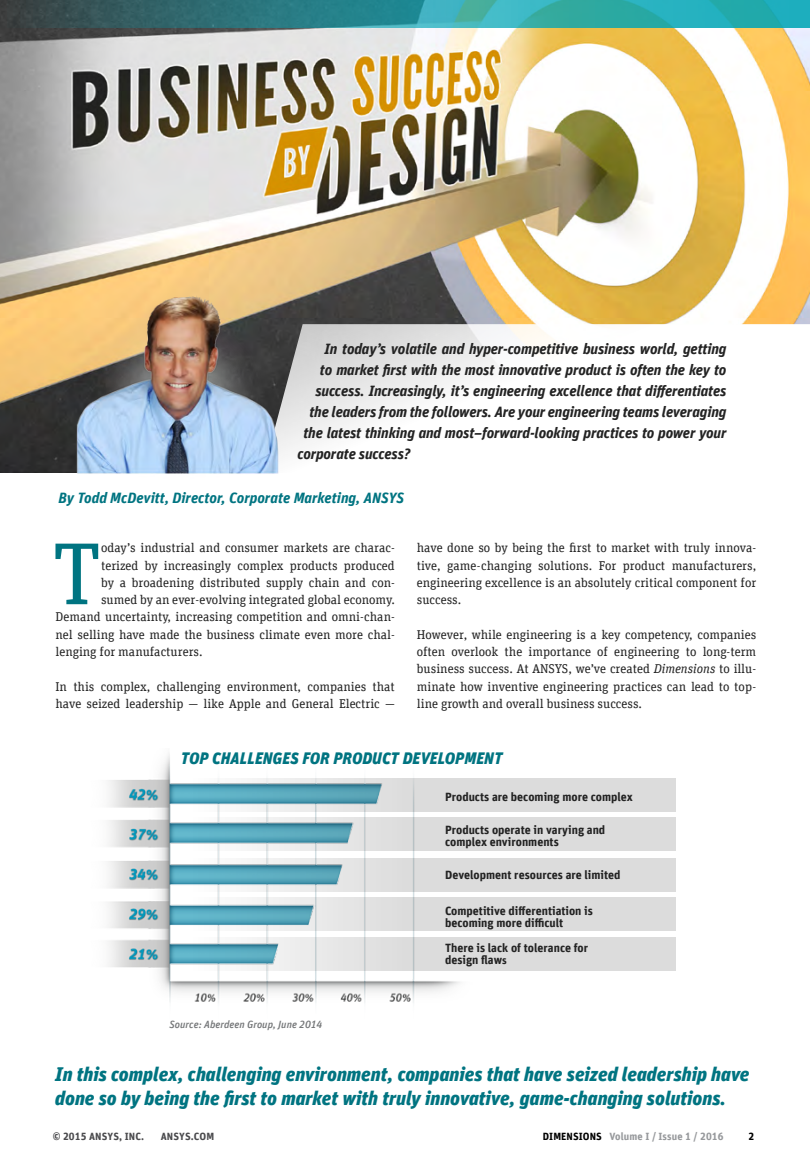
<style>
.page{position:relative;width:810px;height:1170px;background:#fff}
.page>*{position:absolute;margin:0;border:0;box-sizing:border-box;transform-origin:0 0}
.t1{font:87.9px "Unit Slab Offc Pro";color:#007481}
.t2{font:italic 900 19.5px/24px "Unit Offc Pro";color:#007481}
.t3{font:italic 900 16.5px "Unit Offc Pro";color:#007481}
.t4{font:italic 700 15px "Unit Offc Pro";letter-spacing:-.01em;color:#232323}
.t5{font:italic 700 15px "Unit Offc Pro";color:#007481}
.t6{font:12.75px/17.2px "Unit Slab Offc Pro";color:#232323;text-align:justify}
.t7{font:700 12px/12px "Unit Offc Pro";color:#232323}
.t8{font:italic 500 10.5px "Unit Offc Pro";color:#757779}
.t9{font:700 10.5px "Unit Offc Pro";letter-spacing:.01em;color:#97999c}
.t10{font:700 10.5px "Unit Offc Pro";letter-spacing:.01em;color:#4a4a4d}
.t11{font:700 10.5px "Unit Offc Pro";color:#000}
.s1{font-style:italic}
.s2{font-size:10.95px}
.s3{color:#000}
</style>
<div class="page">
<img style="left:0;top:28px;width:810px;height:445px">
<svg style="left:285px;top:324px;width:525px;height:149px"></svg>
<img style="left:71px;top:291px;width:214px;height:183px">
<svg style="left:0;top:0;width:810px;height:28px;background:#2f8b90"></svg>
<img style="left:108px;top:754px;width:365px;height:249px">
<svg style="left:186px;top:817px;width:490px;height:33px;background:#c2d2d6"></svg>
<svg style="left:186px;top:777px;width:490px;height:34px;background:#bfd1d6"></svg>
<svg style="left:186px;top:858px;width:490px;height:33px;background:#c4d3d7"></svg>
<svg style="left:186px;top:897px;width:490px;height:33px;background:#cad6da"></svg>
<svg style="left:186px;top:937px;width:490px;height:33px;background:#d1dadc"></svg>
<p class="t4" style="left:324px;top:338px;width:404px">In today’s volatile and hyper-competitive business world, getting</p>
<p class="t4" style="left:320px;top:359px;width:408px">to market first with the most innovative product is often the key to</p>
<p class="t4" style="left:315px;top:380px;width:413px">success. Increasingly, it’s engineering excellence that differentiates</p>
<p class="t4" style="left:309px;top:401px;width:419px">the leaders from the followers. Are your engineering teams leveraging</p>
<p class="t4" style="left:303px;top:422px;width:425px">the latest thinking and most–forward-looking practices to power your</p>
<p class="t4" style="left:297px;top:443px;width:115px">corporate success?</p>
<p class="t5" style="left:58px;top:487px;width:347px">By Todd McDevitt, Director, Corporate Marketing, ANSYS</p>
<h1 class="t1" style="left:53px;top:514px;width:50px">T</h1>
<p class="t6" style="left:101px;top:539px;width:295px">oday’s industrial and consumer markets are charac-</p>
<p class="t6" style="left:101px;top:556px;width:295px">terized by increasingly complex products produced</p>
<p class="t6" style="left:101px;top:573px;width:295px">by a broadening distributed supply chain and con-</p>
<p class="t6" style="left:101px;top:590px;width:295px">sumed by an ever-evolving integrated global economy.</p>
<p class="t6" style="left:56px;top:608px;width:341px">Demand uncertainty, increasing competition and omni-chan-</p>
<p class="t6" style="left:56px;top:625px;width:341px">nel selling have made the business climate even more chal-</p>
<p class="t6" style="left:56px;top:642px;width:149px">lenging for manufacturers.</p>
<p class="t6" style="left:56px;top:677px;width:341px">In this complex, challenging environment, companies that have seized leadership — like Apple and General Electric —</p>
<p class="t6" style="left:417px;top:539px;width:341px">have done so by being the first to market with truly innova&shy;tive, game-changing solutions. For product manufacturers, engineering excellence is an absolutely critical component for success.</p>
<p class="t6" style="left:417px;top:625px;width:341px">However, while engineering is a key competency, companies often overlook the importance of engineering to long-term business success. At ANSYS, we’ve created <span class="s1">Dimensions</span> to illu&shy;minate how inventive engineering practices can lead to top&shy;line growth and overall business success.</p>
<p class="t3" style="left:181px;top:745px;width:323px">TOP CHALLENGES FOR PRODUCT DEVELOPMENT</p>
<p class="t7" style="left:445px;top:789px;width:189px">Products are becoming more complex</p>
<p class="t7" style="left:445px;top:822px;width:162px">Products operate in varying and complex environments</p>
<p class="t8" style="left:170px;top:1016px;width:154px">Source: Aberdeen Group, June 2014</p>
<p class="t7" style="left:445px;top:867px;width:177px">Development resources are limited</p>
<p class="t7" style="left:445px;top:903px;width:149px">Competitive differentiation is becoming more difficult</p>
<p class="t7" style="left:445px;top:941px;width:145px">There is lack of tolerance for design flaw<span class="s2">s</span></p>
<h2 class="t2" style="left:55px;top:1059px;width:696px">In this complex, challenging environment, companies that have seized leadership have done so by being the first to market with truly innovative, game-changing solutions.</h2>
<p class="t10" style="left:53px;top:1128px;width:93px">© 2015 ANSYS, INC.</p>
<p class="t10" style="left:161px;top:1128px;width:55px">ANSYS.COM</p>
<p class="t9" style="left:543px;top:1128px;width:182px"><span class="s3">DIMENSIONS</span> Volume I / Issue 1 / 2016</p>
<p class="t11" style="left:748px;top:1128px;width:7px">2</p>
</div>
